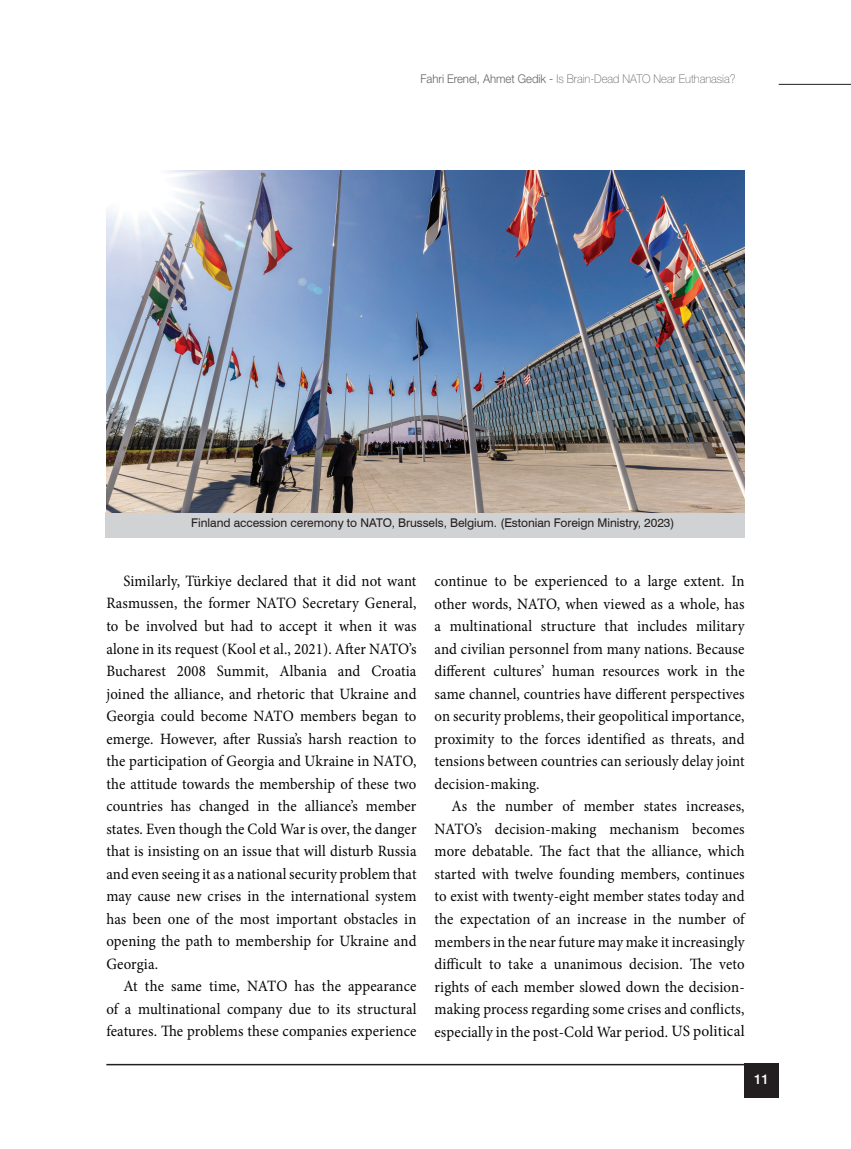
<style>
.page{position:relative;width:851px;height:1149px;background:#fff}
.page>*{position:absolute;margin:0;border:0;box-sizing:border-box;transform-origin:0 0}
.t1{font:15.75px/22.5px "Minion Pro";letter-spacing:.01em;color:#040503;text-align:justify;scale:.94 1}
.t2{font:500 13.5px "Helvetica Neue LT Pro";color:#fff}
.t3{font:12px "Swiss 721 BT";letter-spacing:-.005em;color:#231f20}
.t4{font:100 12px "Helvetica Neue LT Pro";letter-spacing:-.005em;color:#636366;scale:.94 1}
.s1{font-weight:300}
.s2{font-family:"Helvetica Neue";font-weight:300}
</style>
<div class="page">
<hr style="left:106px;top:1063px;width:672px;height:1px;background:#231f20">
<div style="left:744px;top:1063px;width:34px;height:34px;background:#231f20"></div>
<hr style="left:778px;top:84px;width:72px;height:1px;background:#231f20">
<div style="left:105px;top:512px;width:639px;height:25px;background:#d1d2d4"></div>
<img style="left:106px;top:170px;width:638px;height:342px">
<p class="t4" style="left:420px;top:72px;width:336px"><span class="s1">Fahri Erenel, Ahmet Gedik</span> <span class="s2">-</span> Is Brain-Dead NATO Near Euthanasia?</p>
<p class="t3" style="left:191px;top:514px;width:484px">Finland accession ceremony to NATO, Brussels, Belgium. (Estonian Foreign Ministry, 2023)</p>
<p class="t1" style="left:106px;top:569px;width:331px;text-indent:17px">Similarly, Türkiye declared that it did not want Rasmussen, the former NATO Secretary General, to be involved but had to accept it when it was alone in its request (Kool et al., 2021). After NATO’s Bucharest 2008 Summit, Albania and Croatia joined the alliance, and rhetoric that Ukraine and Georgia could become NATO members began to emerge. However, after Russia’s harsh reaction to the participation of Georgia and Ukraine in NATO, the attitude towards the membership of these two countries has changed in the alliance’s member states. Even though the Cold War is over, the danger that is insisting on an issue that will disturb Russia and even seeing it as a national security problem that may cause new crises in the international system has been one of the most important obstacles in opening the path to membership for Ukraine and Georgia.</p>
<p class="t1" style="left:106px;top:974px;width:331px;text-indent:17px">At the same time, NATO has the appearance of a multinational company due to its structural features. The problems these companies experience</p>
<p class="t1" style="left:434px;top:569px;width:331px">continue to be experienced to a large extent. In other words, NATO, when viewed as a whole, has a multinational structure that includes military and civilian personnel from many nations. Because different cultures’ human resources work in the same channel, countries have different perspectives on security problems, their geopolitical importance, proximity to the forces identified as threats, and tensions between countries can seriously delay joint decision-making.</p>
<p class="t1" style="left:434px;top:794px;width:331px;text-indent:17px">As the number of member states increases, NATO’s decision-making mechanism becomes more debatable. The fact that the alliance, which started with twelve founding members, continues to exist with twenty-eight member states today and the expectation of an increase in the number of members in the near future may make it increasingly difficult to take a unanimous decision. The veto rights of each member slowed down the decision&shy;making process regarding some crises and conflicts, especially in the post-Cold War period. US political</p>
<p class="t2" style="left:754px;top:1070px;width:17px">11</p>
</div>
